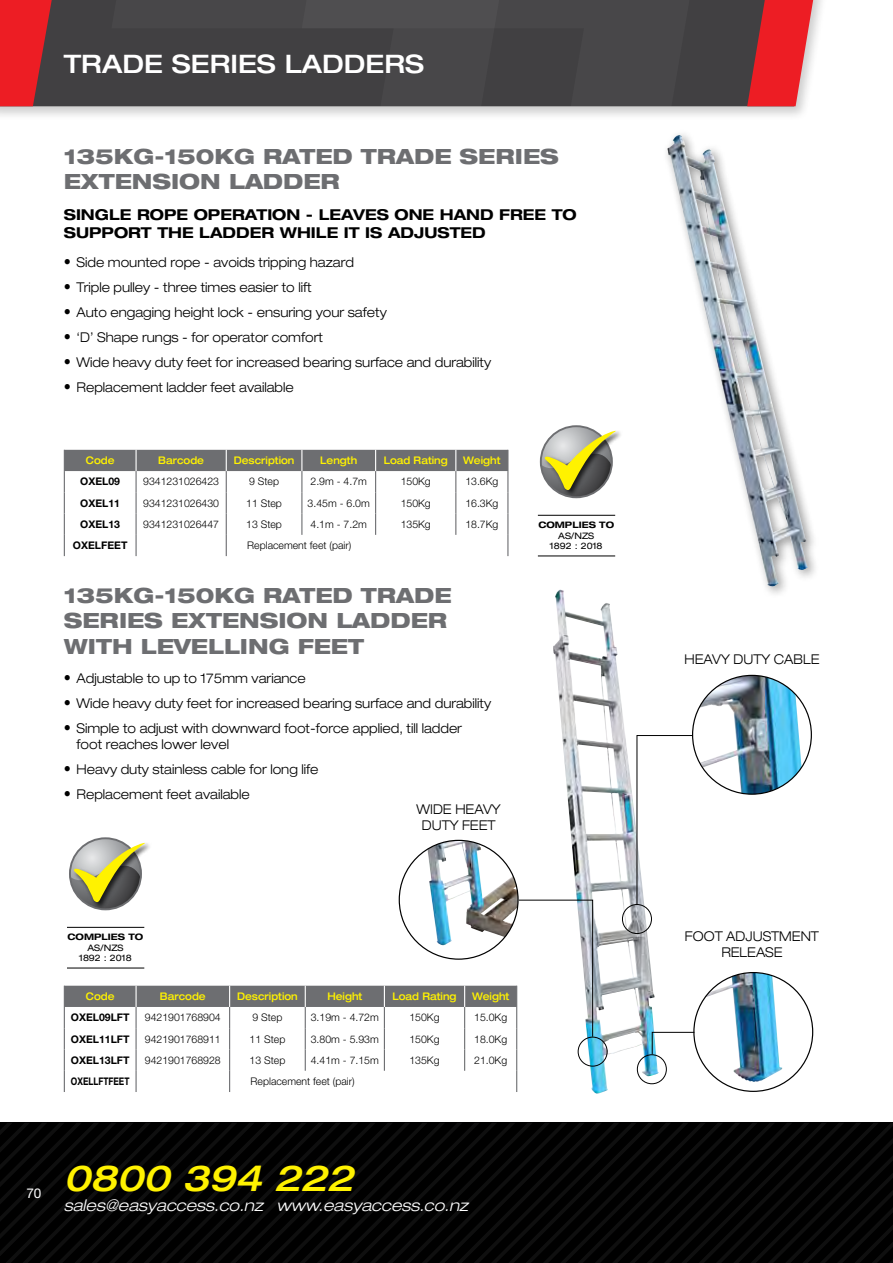
<style>
.page{position:relative;width:893px;height:1263px;background:#fff}
.page>*{position:absolute;margin:0;border:0;box-sizing:border-box;transform-origin:0 0}
.t1{font:italic 500 expanded 36px "Helvetica Neue LT Std";letter-spacing:-.005em;color:#fff200}
.t2{font:500 expanded 25.5px "Helvetica Neue LT Std";color:#fff}
.t3{font:800 expanded 21px/25.2px "Helvetica Neue LT Std";color:#6d6e71}
.t4{font:italic 300 expanded 16.2px "Helvetica Neue LT Std";color:#fff}
.t5{font:700 expanded 15px/18px "Helvetica Neue LT Std";color:#000}
.t6{font:300 expanded 13.5px/16.5px "Helvetica Neue LT Std";color:#000;text-align:center;scale:.95 1}
.t7{font:13.5px "Helvetica Neue LT Std";color:#fff}
.t8{font:300 10.5px "Helvetica Neue LT Std";color:#000}
.t9{font:500 expanded 10.5px "Helvetica Neue LT Std";color:#fff200;scale:.9 1}
.t10{font:700 10.5px "Helvetica Neue LT Std";color:#000}
.t11{font:700 10.5px "Helvetica Neue LT Std";color:#000;scale:.8 1}
.t12{font:expanded 8.85px/10.2px "Helvetica Neue LT Std";color:#000;text-align:center}
.t13{font:700 expanded 8.85px "Helvetica Neue LT Std";color:#000}
.s1{font-weight:400;font-size:15px}
</style>
<div class="page">
<svg style="left:0;top:1123px;width:893px;height:140px;background:#040404"></svg>
<div style="left:0;top:0;width:828px;height:121px;background:#000;opacity:.2"></div>
<div style="left:52px;top:0;width:695px;height:106px;background:#414042"></div>
<svg style="left:747px;top:0;width:66px;height:106px;background:#d43b41"></svg>
<svg style="left:0;top:0;width:52px;height:106px;background:#cd2329"></svg>
<div style="left:111px;top:0;width:591px;height:106px;background:#484749"></div>
<img style="left:705px;top:972px;width:78px;height:111px">
<img style="left:699px;top:675px;width:103px;height:119px">
<img style="left:553px;top:590px;width:106px;height:504px">
<div style="left:637px;top:1054px;width:30px;height:30px;border:1px solid #000;border-radius:50%"></div>
<div style="left:622px;top:904px;width:30px;height:30px;border:1px solid #000;border-radius:50%"></div>
<img style="left:667px;top:135px;width:141px;height:452px">
<svg style="left:64px;top:450px;width:444px;height:106px"></svg>
<hr style="left:538px;top:515px;width:77px;height:1px;background:#000">
<hr style="left:538px;top:556px;width:77px;height:1px;background:#000">
<div style="left:544px;top:430px;width:79px;height:67px;background:#000;opacity:.75"></div>
<svg style="left:541px;top:430px;width:75px;height:67px"></svg>
<svg style="left:651px;top:1031px;width:44px;height:24px"></svg>
<svg style="left:636px;top:735px;width:57px;height:170px"></svg>
<svg style="left:64px;top:842px;width:529px;height:250px"></svg>
<div style="left:578px;top:1037px;width:29px;height:29px;border:1px solid #000;border-radius:50%"></div>
<h2 class="t2" style="left:64px;top:48px;width:362px">TRADE SERIES LADDERS</h2>
<h3 class="t3" style="left:64px;top:143px;width:496px">135KG-150KG RATED TRADE SERIES<br>EXTENSION LADDER</h3>
<p class="t5" style="left:64px;top:205px;width:514px">SINGLE ROPE OPERATION - LEAVES ONE HAND FREE TO<br>SUPPORT THE LADDER WHILE IT IS ADJUSTED</p>
<p class="t6" style="left:64px;top:254px;width:307px"><span class="s1">•</span> Side mounted rope - avoids tripping hazard</p>
<p class="t6" style="left:64px;top:279px;width:262px"><span class="s1">•</span> Triple pulley - three times easier to lift</p>
<p class="t6" style="left:64px;top:304px;width:342px"><span class="s1">•</span> Auto engaging height lock - ensuring your safety</p>
<p class="t6" style="left:64px;top:329px;width:274px"><span class="s1">•</span> ‘D’ Shape rungs - for operator comfort</p>
<p class="t6" style="left:64px;top:354px;width:451px"><span class="s1">•</span> Wide heavy duty feet for increased bearing surface and durability</p>
<p class="t6" style="left:64px;top:379px;width:244px"><span class="s1">•</span> Replacement ladder feet available</p>
<p class="t9" style="left:86px;top:454px;width:33px">Code</p>
<p class="t9" style="left:158px;top:454px;width:52px">Barcode</p>
<p class="t9" style="left:234px;top:454px;width:69px">Description</p>
<p class="t9" style="left:320px;top:454px;width:43px">Length</p>
<p class="t9" style="left:384px;top:454px;width:73px">Load Rating</p>
<p class="t9" style="left:463px;top:454px;width:43px">Weight</p>
<p class="t10" style="left:80px;top:475px;width:41px">OXEL09</p>
<p class="t8" style="left:143px;top:475px;width:77px">9341231026423</p>
<p class="t8" style="left:249px;top:475px;width:31px">9 Step</p>
<p class="t8" style="left:311px;top:475px;width:58px">2.9m - 4.7m</p>
<p class="t8" style="left:401px;top:475px;width:32px">150Kg</p>
<p class="t8" style="left:465px;top:475px;width:35px">13.6Kg</p>
<p class="t10" style="left:80px;top:496px;width:41px">OXEL11</p>
<p class="t8" style="left:143px;top:496px;width:77px">9341231026430</p>
<p class="t8" style="left:246px;top:496px;width:37px">11 Step</p>
<p class="t8" style="left:308px;top:496px;width:64px">3.45m - 6.0m</p>
<p class="t8" style="left:401px;top:496px;width:32px">150Kg</p>
<p class="t8" style="left:465px;top:496px;width:35px">16.3Kg</p>
<p class="t10" style="left:80px;top:518px;width:41px">OXEL13</p>
<p class="t8" style="left:143px;top:518px;width:77px">9341231026447</p>
<p class="t8" style="left:246px;top:518px;width:37px">13 Step</p>
<p class="t8" style="left:311px;top:518px;width:58px">4.1m - 7.2m</p>
<p class="t8" style="left:401px;top:518px;width:32px">135Kg</p>
<p class="t8" style="left:465px;top:518px;width:35px">18.7Kg</p>
<p class="t10" style="left:73px;top:539px;width:56px">OXELFEET</p>
<p class="t8" style="left:247px;top:539px;width:106px">Replacement feet (pair)</p>
<h3 class="t3" style="left:64px;top:582px;width:389px">135KG-150KG RATED TRADE<br>SERIES EXTENSION LADDER<br>WITH LEVELLING FEET</h3>
<p class="t6" style="left:64px;top:670px;width:256px"><span class="s1">•</span> Adjustable to up to 175mm variance</p>
<p class="t6" style="left:64px;top:695px;width:451px"><span class="s1">•</span> Wide heavy duty feet for increased bearing surface and durability</p>
<p class="t6" style="left:77px;top:720px;width:407px;text-align:left;text-indent:-13px"><span class="s1">•</span> Simple to adjust with downward foot-force applied, till ladder foot reaches lower level</p>
<p class="t6" style="left:64px;top:761px;width:270px"><span class="s1">•</span> Heavy duty stainless cable for long life</p>
<p class="t6" style="left:64px;top:786px;width:197px"><span class="s1">•</span> Replacement feet available</p>
<p class="t6" style="left:417px;top:800px;width:90px">WIDE HEAVY<br>DUTY FEET</p>
<p class="t13" style="left:538px;top:520px;width:77px">COMPLIES TO</p>
<p class="t12" style="left:550px;top:530px;width:54px">AS/NZS<br>1892 : 2018</p>
<p class="t13" style="left:67px;top:932px;width:77px">COMPLIES TO</p>
<p class="t12" style="left:79px;top:942px;width:54px">AS/NZS<br>1892 : 2018</p>
<p class="t9" style="left:86px;top:990px;width:33px">Code</p>
<p class="t9" style="left:160px;top:990px;width:52px">Barcode</p>
<p class="t9" style="left:237px;top:990px;width:69px">Description</p>
<p class="t9" style="left:327px;top:990px;width:40px">Height</p>
<p class="t9" style="left:392px;top:990px;width:73px">Load Rating</p>
<p class="t9" style="left:472px;top:990px;width:43px">Weight</p>
<p class="t10" style="left:71px;top:1011px;width:60px">OXEL09LFT</p>
<p class="t8" style="left:145px;top:1011px;width:77px">9421901768904</p>
<p class="t8" style="left:252px;top:1011px;width:31px">9 Step</p>
<p class="t8" style="left:311px;top:1011px;width:70px">3.19m - 4.72m</p>
<p class="t8" style="left:409px;top:1011px;width:32px">150Kg</p>
<p class="t8" style="left:474px;top:1011px;width:35px">15.0Kg</p>
<p class="t10" style="left:71px;top:1032px;width:60px">OXEL11LFT</p>
<p class="t8" style="left:145px;top:1032px;width:77px">9421901768911</p>
<p class="t8" style="left:250px;top:1032px;width:37px">11 Step</p>
<p class="t8" style="left:311px;top:1032px;width:70px">3.80m - 5.93m</p>
<p class="t8" style="left:409px;top:1032px;width:32px">150Kg</p>
<p class="t8" style="left:474px;top:1032px;width:35px">18.0Kg</p>
<p class="t10" style="left:71px;top:1054px;width:60px">OXEL13LFT</p>
<p class="t8" style="left:145px;top:1054px;width:77px">9421901768928</p>
<p class="t8" style="left:250px;top:1054px;width:37px">13 Step</p>
<p class="t8" style="left:311px;top:1054px;width:70px">4.41m - 7.15m</p>
<p class="t8" style="left:409px;top:1054px;width:32px">135Kg</p>
<p class="t8" style="left:474px;top:1054px;width:35px">21.0Kg</p>
<p class="t11" style="left:71px;top:1075px;width:75px">OXELLFTFEET</p>
<p class="t8" style="left:251px;top:1075px;width:106px">Replacement feet (pair)</p>
<p class="t7" style="left:26px;top:1185px;width:17px">70</p>
<h1 class="t1" style="left:64px;top:1156px;width:291px">0800 394 222</h1>
<p class="t4" style="left:64px;top:1196px;width:406px">sales@easyaccess.co.nz www.easyaccess.co.nz</p>
<p class="t6" style="left:684px;top:650px;width:144px">HEAVY DUTY CABLE</p>
<p class="t6" style="left:685px;top:928px;width:143px">FOOT ADJUSTMENT<br>RELEASE</p>
</div>
